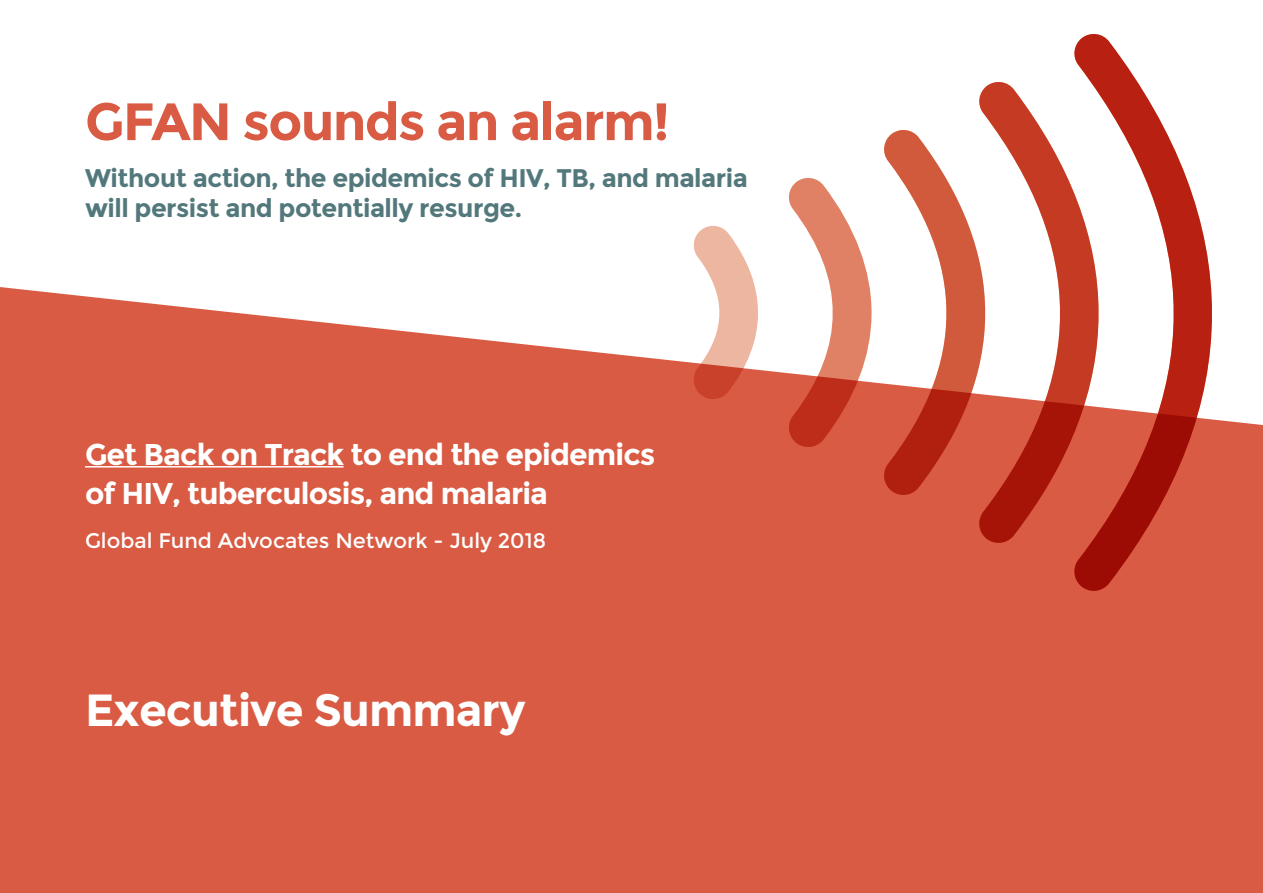
<style>
.page{position:relative;width:1263px;height:893px;background:#fff}
.page>*{position:absolute;margin:0;border:0;box-sizing:border-box;transform-origin:0 0}
.Text{font:700 52.5px "Montserrat";letter-spacing:-.03em;color:#d95b43}
.t1{font:700 45px "Montserrat";letter-spacing:-.02em;color:#fff}
.t2{font:700 30px/39.5px "Montserrat";letter-spacing:-.03em;color:#fff}
.Text-2{font:700 25.5px/30px "Montserrat";letter-spacing:-.02em;color:#53787c}
.t3{font:21px "Montserrat";color:#fff}
</style>
<div class="page">
<div style="left:0;top:287px;width:1263px;height:606px;background:#d95b43"></div>
<svg style="left:1072px;top:34px;width:141px;height:557px"></svg>
<svg style="left:977px;top:79px;width:150px;height:464px"></svg>
<svg style="left:881px;top:127px;width:126px;height:368px"></svg>
<svg style="left:786px;top:178px;width:86px;height:269px"></svg>
<svg style="left:692px;top:226px;width:76px;height:173px"></svg>
<hr style="left:85px;top:466px;width:259px;height:2px;background:#fff">
<p class="Text" style="left:85px;top:90px;width:586px">GFAN sounds an alarm!</p>
<p class="Text-2" style="left:85px;top:163px;width:664px">Without action, the epidemics of HIV, TB, and malaria will persist and potentially resurge.</p>
<h1 class="t2" style="left:85px;top:434px;width:572px">Get Back on Track to end the epidemics of HIV, tuberculosis, and malaria</h1>
<h1 class="t3" style="left:85px;top:528px;width:462px">Global Fund Advocates Network - July 2018</h1>
<h1 class="t1" style="left:85px;top:684px;width:442px">Executive Summary</h1>
</div>
